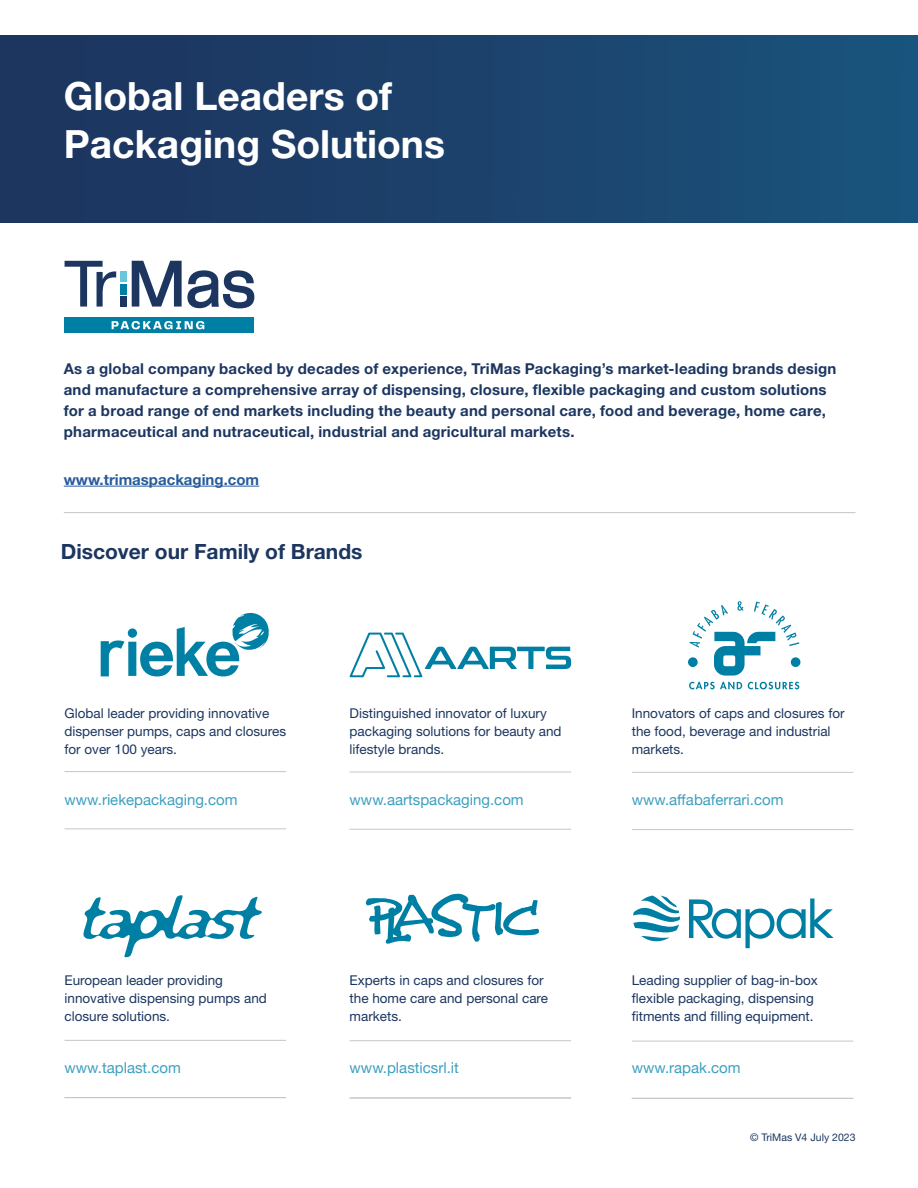
<style>
.page{position:relative;width:918px;height:1188px;background:#fff}
.page>*{position:absolute;margin:0;border:0;box-sizing:border-box;transform-origin:0 0}
.t1{font:700 39px/48px "Helvetica Neue LT Std";color:#fff}
.t2{font:700 21px "Helvetica Neue LT Std";color:#1c3660}
.t3{font:700 15px/21px "Helvetica Neue LT Std";letter-spacing:.015em;color:#1c3660}
.t4{font:15px "Helvetica Neue";color:#3da0bf}
.t5{font:700 15px "Helvetica Neue LT Std";color:#275b9b}
.t6{font:13.5px/18px "Helvetica Neue LT Std";color:#1c3660}
.t7{font:10.5px "Helvetica Neue LT Std";color:#1c3660}
</style>
<div class="page">
<div style="left:0;top:36px;width:918px;height:186px;background:linear-gradient(to right,#1d325d,#1a537c)"></div>
<div style="left:120px;top:271px;width:6px;height:11px;background:#69c6db"></div>
<div style="left:120px;top:284px;width:6px;height:10px;background:#007fa4"></div>
<svg style="left:65px;top:261px;width:51px;height:46px"></svg>
<svg style="left:132px;top:261px;width:122px;height:47px"></svg>
<div style="left:120px;top:296px;width:6px;height:11px;background:#1c3660"></div>
<div style="left:65px;top:317px;width:189px;height:16px;background:#007fa4"></div>
<svg style="left:112px;top:321px;width:92px;height:8px"></svg>
<hr style="left:64px;top:486px;width:195px;height:1px;background:#275b9b">
<hr style="left:64px;top:512px;width:792px;height:1px;background:#c6c6c6">
<svg style="left:101px;top:613px;width:168px;height:63px"></svg>
<svg style="left:350px;top:633px;width:221px;height:44px"></svg>
<div style="left:791px;top:657px;width:9px;height:10px;background:#007fa4;border-radius:50%"></div>
<svg style="left:688px;top:657px;width:10px;height:10px"></svg>
<svg style="left:690px;top:601px;width:109px;height:75px"></svg>
<svg style="left:689px;top:682px;width:53px;height:7px"></svg>
<svg style="left:748px;top:682px;width:51px;height:7px"></svg>
<svg style="left:83px;top:895px;width:179px;height:62px"></svg>
<svg style="left:366px;top:894px;width:173px;height:50px"></svg>
<svg style="left:689px;top:898px;width:145px;height:50px"></svg>
<svg style="left:633px;top:896px;width:47px;height:46px"></svg>
<hr style="left:65px;top:771px;width:221px;height:1px;background:#c6c6c6">
<hr style="left:350px;top:772px;width:221px;height:1px;background:#c6c6c6">
<hr style="left:632px;top:772px;width:221px;height:1px;background:#c6c6c6">
<hr style="left:65px;top:828px;width:221px;height:1px;background:#c6c6c6">
<hr style="left:350px;top:829px;width:221px;height:1px;background:#c6c6c6">
<hr style="left:632px;top:829px;width:221px;height:1px;background:#c6c6c6">
<hr style="left:65px;top:1040px;width:221px;height:1px;background:#c6c6c6">
<hr style="left:350px;top:1040px;width:221px;height:1px;background:#c6c6c6">
<hr style="left:632px;top:1041px;width:221px;height:1px;background:#c6c6c6">
<hr style="left:65px;top:1097px;width:221px;height:1px;background:#c6c6c6">
<hr style="left:350px;top:1098px;width:221px;height:1px;background:#c6c6c6">
<hr style="left:632px;top:1098px;width:221px;height:1px;background:#c6c6c6">
<h1 class="t1" style="left:64px;top:71px;width:383px">Global Leaders of<br>Packaging Solutions</h1>
<p class="t3" style="left:64px;top:357px;width:774px">As a global company backed by decades of experience, TriMas Packaging’s market-leading brands design and manufacture a comprehensive array of dispensing, closure, flexible packaging and custom solutions for a broad range of end markets including the beauty and personal care, food and beverage, home care, pharmaceutical and nutraceutical, industrial and agricultural markets.</p>
<p class="t5" style="left:64px;top:470px;width:197px">www.trimaspackaging.com</p>
<h2 class="t2" style="left:61px;top:539px;width:303px">Discover our Family of Brands</h2>
<p class="t6" style="left:65px;top:704px;width:223px">Global leader providing innovative dispenser pumps, caps and closures for over 100 years.</p>
<p class="t4" style="left:65px;top:789px;width:175px">www.riekepackaging.com</p>
<p class="t6" style="left:350px;top:704px;width:214px">Distinguished innovator of luxury packaging solutions for beauty and lifestyle brands.</p>
<p class="t4" style="left:350px;top:789px;width:176px">www.aartspackaging.com</p>
<p class="t6" style="left:65px;top:971px;width:204px">European leader providing innovative dispensing pumps and closure solutions.</p>
<p class="t4" style="left:65px;top:1056px;width:118px">www.taplast.com</p>
<p class="t6" style="left:350px;top:971px;width:200px">Experts in caps and closures for the home care and personal care markets.</p>
<p class="t4" style="left:350px;top:1056px;width:111px">www.plasticsrl.it</p>
<p class="t6" style="left:632px;top:704px;width:214px">Innovators of caps and closures for the food, beverage and industrial markets.</p>
<p class="t4" style="left:632px;top:789px;width:153px">www.affabaferrari.com</p>
<p class="t6" style="left:632px;top:971px;width:188px">Leading supplier of bag-in-box flexible packaging, dispensing fitments and filling equipment.</p>
<p class="t4" style="left:632px;top:1056px;width:110px">www.rapak.com</p>
<p class="t7" style="left:750px;top:1131px;width:107px">© TriMas V4 July 2023</p>
</div>
